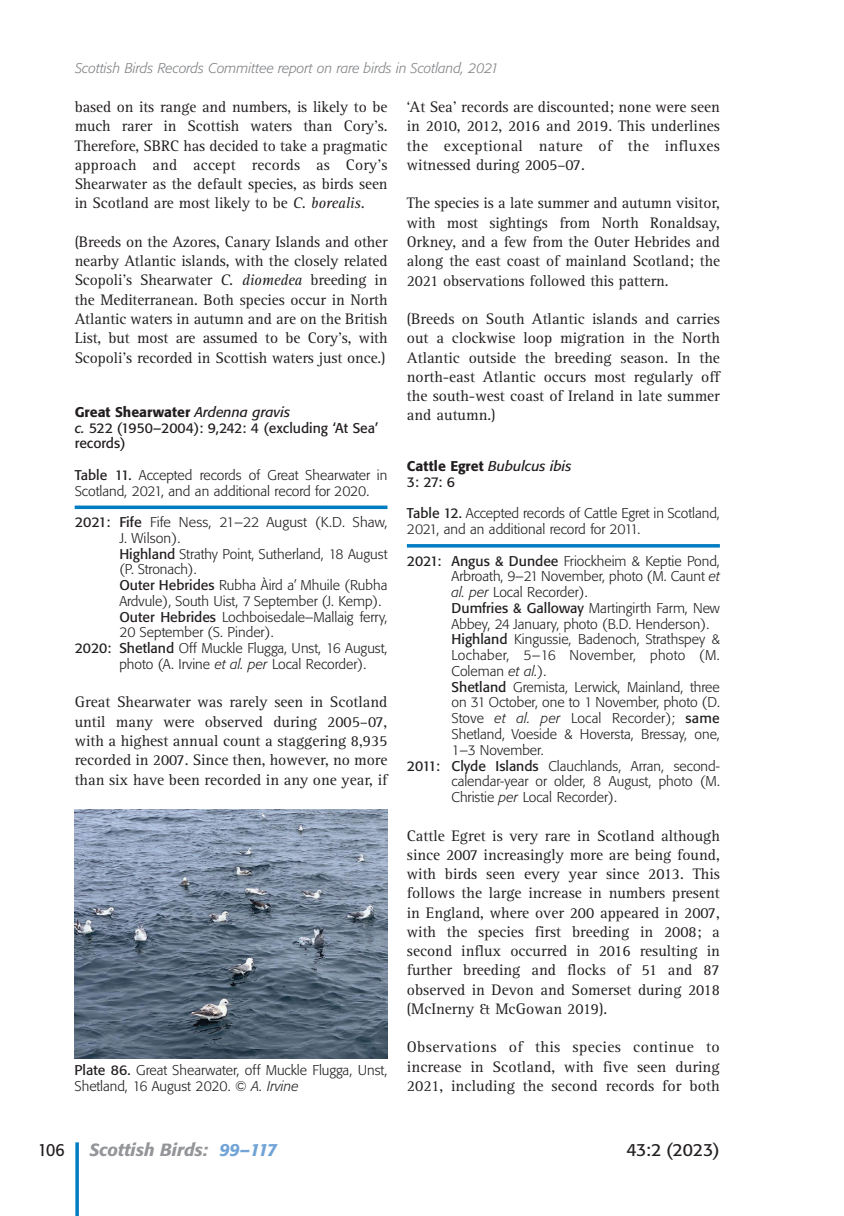
<style>
.page{position:relative;width:844px;height:1216px;background:#fff}
.page>*{position:absolute;margin:0;border:0;box-sizing:border-box;transform-origin:0 0}
.t1{font:italic 500 17.5px "Formata BQ";color:#939598}
.t2{font:17.5px "Formata BQ";color:#231f20}
.t3{font:17.5px "Formata BQ";color:#231f20;scale:.9 1}
.t4{font:15.75px/19.2px "AT Rotis Serif";color:#231f20;text-align:justify}
.t5{font:300 14px/15.8px "Formata BQ";color:#231f20}
.t6{font:14px/15.8px "Formata BQ";color:#231f20}
.t7{font:italic 300 14px "Formata BQ";color:#808285}
.t8{font:300 14px "Formata BQ";letter-spacing:.02em;color:#231f20}
.t9{font:300 14px "Formata BQ";letter-spacing:.025em;color:#231f20}
.t10{font:italic 14px/15.8px "Formata BQ";color:#231f20}
.s1{font-style:italic}
.s2{font-weight:500}
.s3{font-weight:400}
.s4{font-weight:500;font-style:normal}
.s5{font-style:normal}
.s6{color:#70a3d6}
</style>
<div class="page">
<svg style="left:75px;top:1142px;width:4px;height:73px"></svg>
<svg style="left:75px;top:505px;width:312px;height:4px"></svg>
<hr style="left:407px;top:544px;width:312px;height:3px;background:#007cc2">
<img style="left:74px;top:809px;width:313px;height:249px">
<p class="t7" style="left:75px;top:60px;width:425px">Scottish Birds Records Committee report on rare birds in Scotland, 2021</p>
<p class="t4" style="left:75px;top:98px;width:314px">based on its range and numbers, is likely to be much rarer in Scottish waters than Cory’s.<br>Therefore, SBRC has decided to take a pragmatic approach and accept records as Cory’s Shearwater as the default species, as birds seen in Scotland are most likely to be <span class="s1">C. borealis.</span></p>
<p class="t4" style="left:75px;top:232px;width:314px">(Breeds on the Azores, Canary Islands and other nearby Atlantic islands, with the closely related Scopoli’s Shearwater <span class="s1">C. diomedea</span> breeding in the Mediterranean. Both species occur in North Atlantic waters in autumn and are on the British List, but most are assumed to be Cory’s, with Scopoli’s recorded in Scottish waters just once.)</p>
<p class="t6" style="left:75px;top:404px;width:305px"><span class="s2">Great Shearwater</span> <span class="s1">Ardenna gravis<br>c.</span> 522 (1950–2004): 9,242: 4 (excluding ‘At Sea’ records)</p>
<p class="t5" style="left:75px;top:467px;width:314px"><span class="s3">Table 11.</span> Accepted records of Great Shearwater in<br>Scotland, 2021, and an additional record for 2020.</p>
<p class="t5" style="left:75px;top:514px;width:314px"><span class="s3">2021: Fife</span> Fife Ness, 21–22 August (K.D. Shaw,</p>
<p class="t5" style="left:119px;top:530px;width:63px">J. Wilson).</p>
<p class="t5" style="left:119px;top:546px;width:269px"><span class="s3">Highland</span> Strathy Point, Sutherland, 18 August</p>
<p class="t5" style="left:119px;top:561px;width:79px">(P. Stronach).</p>
<p class="t5" style="left:119px;top:577px;width:269px"><span class="s3">Outer Hebrides</span> Rubha Àird a’ Mhuile (Rubha</p>
<p class="t5" style="left:119px;top:593px;width:263px">Ardvule), South Uist, 7 September (J. Kemp).</p>
<p class="t5" style="left:119px;top:609px;width:269px"><span class="s3">Outer Hebrides</span> Lochboisedale–Mallaig ferry,</p>
<p class="t5" style="left:119px;top:624px;width:156px">20 September (S. Pinder).</p>
<p class="t5" style="left:75px;top:640px;width:314px"><span class="s3">2020: Shetland</span> Off Muckle Flugga, Unst, 16 August,</p>
<p class="t5" style="left:119px;top:656px;width:248px">photo (A. Irvine <span class="s1">et al. per</span> Local Recorder).</p>
<p class="t4" style="left:75px;top:693px;width:314px">Great Shearwater was rarely seen in Scotland until many were observed during 2005–07, with a highest annual count a staggering 8,935 recorded in 2007. Since then, however, no more than six have been recorded in any one year, if</p>
<p class="t4" style="left:407px;top:98px;width:314px">‘At Sea’ records are discounted; none were seen in 2010, 2012, 2016 and 2019. This underlines the exceptional nature of the influxes witnessed during 2005–07.</p>
<p class="t4" style="left:407px;top:194px;width:314px">The species is a late summer and autumn visitor, with most sightings from North Ronaldsay, Orkney, and a few from the Outer Hebrides and along the east coast of mainland Scotland; the 2021 observations followed this pattern.</p>
<p class="t4" style="left:407px;top:309px;width:314px">(Breeds on South Atlantic islands and carries out a clockwise loop migration in the North Atlantic outside the breeding season. In the north-east Atlantic occurs most regularly off the south-west coast of Ireland in late summer and autumn.)</p>
<p class="t10" style="left:407px;top:458px;width:166px"><span class="s4">Cattle Egret</span> Bubulcus ibis<br><span class="s5">3: 27: 6</span></p>
<p class="t5" style="left:407px;top:505px;width:314px"><span class="s3">Table 12.</span> Accepted records of Cattle Egret in Scotland,<br>2021, and an additional record for 2011.</p>
<p class="t5" style="left:407px;top:553px;width:314px"><span class="s3">2021: Angus &amp; Dundee</span> Friockheim &amp; Keptie Pond,</p>
<p class="t5" style="left:451px;top:568px;width:270px">Arbroath, 9–21 November, photo (M. Caunt <span class="s1">et</span></p>
<p class="t5" style="left:451px;top:584px;width:137px"><span class="s1">al. per</span> Local Recorder).</p>
<p class="t5" style="left:451px;top:600px;width:270px"><span class="s3">Dumfries &amp; Galloway</span> Martingirth Farm, New</p>
<p class="t5" style="left:451px;top:616px;width:259px">Abbey, 24 January, photo (B.D. Henderson).</p>
<p class="t5" style="left:451px;top:631px;width:270px"><span class="s3">Highland</span> Kingussie, Badenoch, Strathspey &amp;</p>
<p class="t9" style="left:451px;top:647px;width:269px">Lochaber, 5–16 November, photo (M.</p>
<p class="t5" style="left:451px;top:663px;width:96px">Coleman <span class="s1">et al.</span>).</p>
<p class="t5" style="left:451px;top:679px;width:270px"><span class="s3">Shetland</span> Gremista, Lerwick, Mainland, three</p>
<p class="t5" style="left:451px;top:694px;width:270px">on 31 October, one to 1 November, photo (D.</p>
<p class="t8" style="left:451px;top:710px;width:269px">Stove <span class="s1">et al. per</span> Local Recorder); <span class="s3">same</span></p>
<p class="t5" style="left:451px;top:726px;width:270px">Shetland, Voeside &amp; Hoversta, Bressay, one,</p>
<p class="t5" style="left:451px;top:742px;width:94px">1–3 November.</p>
<p class="t5" style="left:407px;top:757px;width:314px"><span class="s3">2011: Clyde Islands</span> Clauchlands, Arran, second-</p>
<p class="t5" style="left:451px;top:773px;width:270px">calendar-year or older, 8 August, photo (M.</p>
<p class="t5" style="left:451px;top:789px;width:167px">Christie <span class="s1">per</span> Local Recorder).</p>
<p class="t4" style="left:407px;top:826px;width:314px">Cattle Egret is very rare in Scotland although since 2007 increasingly more are being found, with birds seen every year since 2013. This follows the large increase in numbers present in England, where over 200 appeared in 2007, with the species first breeding in 2008; a second influx occurred in 2016 resulting in further breeding and flocks of 51 and 87 observed in Devon and Somerset during 2018 (McInerny &amp; McGowan 2019).</p>
<p class="t4" style="left:407px;top:1037px;width:314px">Observations of this species continue to increase in Scotland, with five seen during 2021, including the second records for both</p>
<p class="t5" style="left:74px;top:1062px;width:314px"><span class="s3">Plate 86.</span> Great Shearwater, off Muckle Flugga, Unst,<br>Shetland, 16 August 2020. © <span class="s1">A. Irvine</span></p>
<p class="t3" style="left:38px;top:1139px;width:31px">106</p>
<p class="t1" style="left:89px;top:1139px;width:189px">Scottish Birds: <span class="s6">99–117</span></p>
<p class="t2" style="left:626px;top:1138px;width:95px">43:2 (2023)</p>
</div>
